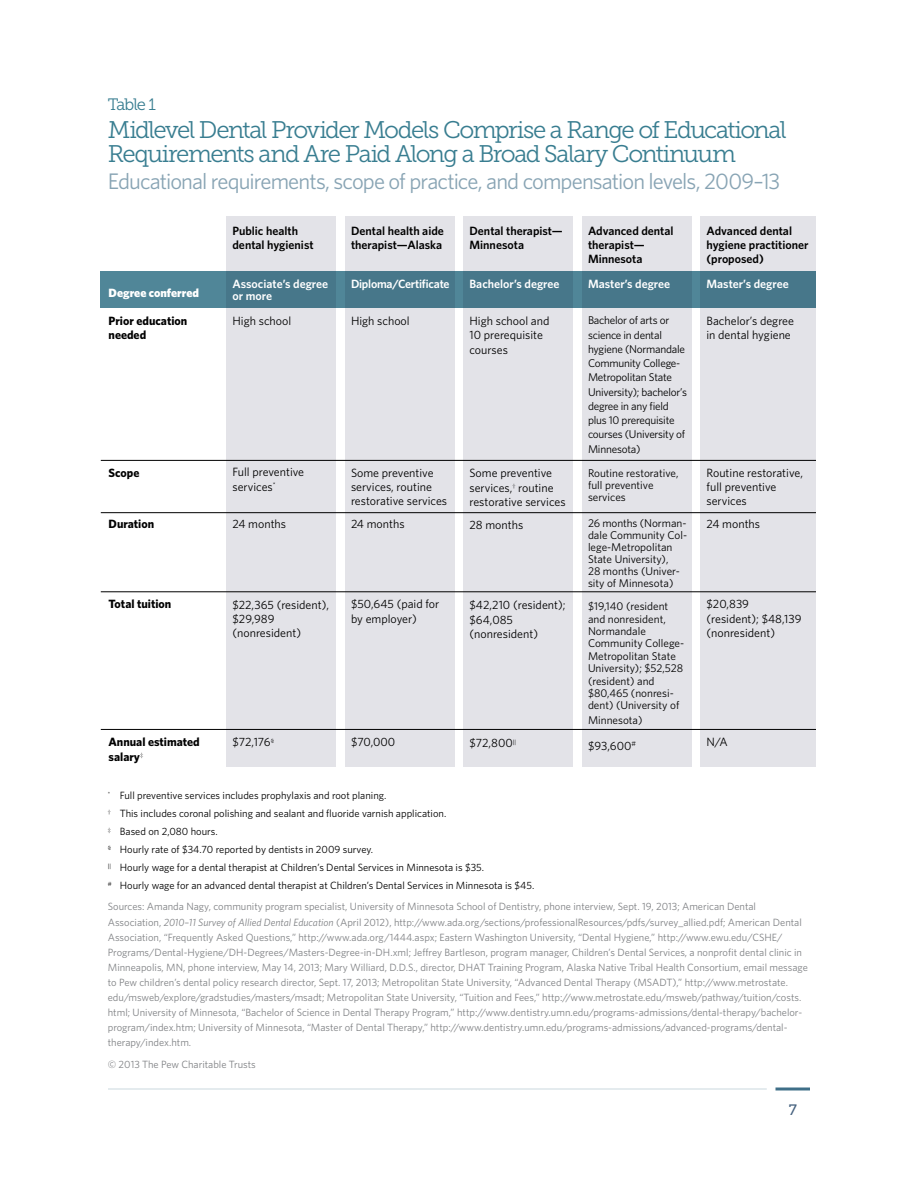
<style>
.page{position:relative;width:918px;height:1188px;background:#fff}
.page>*{position:absolute;margin:0;border:0;box-sizing:border-box;transform-origin:0 0}
.t1{font:24px/24px "Museo Slab 300";letter-spacing:-.06em;color:#387d90}
.t2{font:22.5px "Whitney";letter-spacing:-.04em;color:#88a4b4}
.t3{font:16.5px "Museo Slab 300";letter-spacing:-.065em;color:#387d90}
.t4{font:15px "Museo Slab 500";color:#45617e}
.t5{font:12px/14.2px "Whitney";color:#000}
.t6{font:600 12px/14.2px "Whitney";color:#000}
.t7{font:700 12px/14.2px "Whitney";color:#000}
.t8{font:600 12px/12px "Whitney";color:#fff}
.t9{font:600 12px "Whitney";letter-spacing:-.02em;color:#fff}
.t10{font:900 12px "Whitney";color:#fff}
.t11{font:11.25px/14.2px "Whitney";letter-spacing:-.005em;color:#000}
.t12{font:10.5px/15px "Whitney";color:#808285}
.t13{font:10.5px/18px "Whitney";color:#000}
.s1{font-style:italic}
</style>
<div class="page">
<hr style="left:108px;top:1088px;width:659px;height:2px;background:#0f4b6b">
<hr style="left:776px;top:1088px;width:34px;height:2px;background:#0f4b6b">
<div style="left:226px;top:216px;width:110px;height:550px;background:#e3e3e8"></div>
<div style="left:345px;top:216px;width:109px;height:550px;background:#e3e3e8"></div>
<div style="left:464px;top:216px;width:109px;height:550px;background:#e3e3e8"></div>
<div style="left:582px;top:216px;width:110px;height:550px;background:#e3e3e8"></div>
<div style="left:700px;top:216px;width:116px;height:550px;background:#e3e3e8"></div>
<div style="left:101px;top:272px;width:715px;height:36px;background:linear-gradient(to right,#4d8093,#457487)"></div>
<hr style="left:101px;top:460px;width:715px;height:1px;background:#000">
<hr style="left:101px;top:512px;width:715px;height:1px;background:#000">
<hr style="left:101px;top:592px;width:715px;height:1px;background:#000">
<hr style="left:101px;top:729px;width:715px;height:1px;background:#000">
<h3 class="t3" style="left:108px;top:95px;width:50px">Table 1</h3>
<h1 class="t1" style="left:108px;top:118px;width:680px">Midlevel Dental Provider Models Comprise a Range of Educational<br>Requirements and Are Paid Along a Broad Salary Continuum</h1>
<h2 class="t2" style="left:108px;top:168px;width:674px">Educational requirements, scope of practice, and compensation levels, 2009–13</h2>
<p class="t10" style="left:109px;top:285px;width:92px">Degree conferred</p>
<p class="t7" style="left:109px;top:314px;width:80px">Prior education needed</p>
<p class="t7" style="left:109px;top:465px;width:32px">Scope</p>
<p class="t7" style="left:109px;top:517px;width:47px">Duration</p>
<p class="t7" style="left:109px;top:597px;width:64px">Total tuition</p>
<p class="t7" style="left:109px;top:734px;width:93px;line-height:15px">Annual estimated salary<sup>‡</sup></p>
<p class="t6" style="left:232px;top:223px;width:83px">Public health dental hygienist</p>
<p class="t8" style="left:232px;top:278px;width:97px">Associate’s degree or more</p>
<p class="t6" style="left:351px;top:223px;width:94px">Dental health aide therapist—Alaska</p>
<p class="t9" style="left:351px;top:277px;width:100px">Diploma/Certificate</p>
<p class="t6" style="left:470px;top:223px;width:95px">Dental therapist—<br>Minnesota</p>
<p class="t8" style="left:470px;top:278px;width:92px">Bachelor’s degree</p>
<p class="t6" style="left:588px;top:223px;width:87px">Advanced dental therapist—<br>Minnesota</p>
<p class="t8" style="left:588px;top:278px;width:84px">Master’s degree</p>
<p class="t6" style="left:706px;top:223px;width:104px">Advanced dental hygiene practitioner (proposed)</p>
<p class="t8" style="left:706px;top:278px;width:84px">Master’s degree</p>
<p class="t5" style="left:232px;top:313px;width:60px">High school</p>
<p class="t5" style="left:351px;top:314px;width:60px">High school</p>
<p class="t5" style="left:470px;top:314px;width:81px">High school and<br>10 prerequisite courses</p>
<p class="t5" style="left:232px;top:465px;width:73px">Full preventive services<sup>*</sup></p>
<p class="t5" style="left:232px;top:517px;width:55px">24 months</p>
<p class="t5" style="left:351px;top:465px;width:98px">Some preventive services, routine restorative services</p>
<p class="t5" style="left:351px;top:517px;width:55px">24 months</p>
<p class="t5" style="left:469px;top:465px;width:98px;line-height:14.7px">Some preventive services,<sup>†</sup> routine restorative services</p>
<p class="t5" style="left:469px;top:518px;width:55px">28 months</p>
<p class="t5" style="left:232px;top:597px;width:98px">$22,365 (resident), $29,989 (nonresident)</p>
<p class="t5" style="left:351px;top:597px;width:90px">$50,645 (paid for by employer)</p>
<p class="t5" style="left:469px;top:598px;width:98px">$42,210 (resident); $64,085 (nonresident)</p>
<p class="t5" style="left:232px;top:735px;width:43px">$72,176<sup>§</sup></p>
<p class="t5" style="left:351px;top:734px;width:46px">$70,000</p>
<p class="t5" style="left:469px;top:736px;width:48px">$72,800<sup>||</sup></p>
<p class="t11" style="left:588px;top:313px;width:100px">Bachelor of arts or science in dental hygiene (Normandale<br>Community College-<br>Metropolitan State<br>University); bachelor’s degree in any field plus 10 prerequisite courses (University of<br>Minnesota)</p>
<p class="t11" style="left:588px;top:467px;width:92px;line-height:12px">Routine restorative, full preventive services</p>
<p class="t11" style="left:588px;top:517px;width:101px;line-height:12px">26 months (Norman&shy;dale Community Col&shy;lege-Metropolitan<br>State University),<br>28 months (Univer&shy;sity of Minnesota)</p>
<p class="t11" style="left:588px;top:600px;width:98px;line-height:12.3px">$19,140 (resident and nonresident,<br>Normandale<br>Community College-<br>Metropolitan State<br>University); $52,528 (resident) and $80,465 (nonresi&shy;dent) (University of</p>
<p class="t11" style="left:588px;top:712px;width:56px">Minnesota)</p>
<p class="t5" style="left:588px;top:739px;width:50px">$93,600<sup>#</sup></p>
<p class="t5" style="left:706px;top:314px;width:89px">Bachelor’s degree in dental hygiene</p>
<p class="t5" style="left:706px;top:465px;width:98px">Routine restorative, full preventive services</p>
<p class="t5" style="left:706px;top:517px;width:55px">24 months</p>
<p class="t5" style="left:706px;top:597px;width:96px">$20,839 (resident); $48,139 (nonresident)</p>
<p class="t5" style="left:706px;top:734px;width:23px">N/A</p>
<p class="t13" style="left:108px;top:787px;width:428px"><sup>*</sup> Full preventive services includes prophylaxis and root planing.<br><sup>†</sup> This includes coronal polishing and sealant and fluoride varnish application.<br><sup>‡</sup> Based on 2,080 hours.<br><sup>§</sup> Hourly rate of $34.70 reported by dentists in 2009 survey.<br><sup>||</sup> Hourly wage for a dental therapist at Children’s Dental Services in Minnesota is $35.<br><sup>#</sup> Hourly wage for an advanced dental therapist at Children’s Dental Services in Minnesota is $45.</p>
<p class="t12" style="left:108px;top:899px;width:702px">Sources: Amanda Nagy, community program specialist, University of Minnesota School of Dentistry, phone interview, Sept. 19, 2013; American Dental Association, <span class="s1">2010–11 Survey of Allied Dental Education</span> (April 2012), http://www.ada.org/sections/professionalResources/pdfs/survey_allied.pdf; American Dental Association, “Frequently Asked Questions,” http://www.ada.org/1444.aspx; Eastern Washington University, “Dental Hygiene,” http://www.ewu.edu/CSHE/ Programs/Dental-Hygiene/DH-Degrees/Masters-Degree-in-DH.xml; Jeffrey Bartleson, program manager, Children’s Dental Services, a nonprofit dental clinic in Minneapolis, MN, phone interview, May 14, 2013; Mary Williard, D.D.S., director, DHAT Training Program, Alaska Native Tribal Health Consortium, email message to Pew children’s dental policy research director, Sept. 17, 2013; Metropolitan State University, “Advanced Dental Therapy (MSADT),” http://www.metrostate. edu/msweb/explore/gradstudies/masters/msadt; Metropolitan State University, “Tuition and Fees,” http://www.metrostate.edu/msweb/pathway/tuition/costs. html; University of Minnesota, “Bachelor of Science in Dental Therapy Program,” http://www.dentistry.umn.edu/programs-admissions/dental-therapy/bachelor&shy;program/index.htm; University of Minnesota, “Master of Dental Therapy,” http://www.dentistry.umn.edu/programs-admissions/advanced-programs/dental&shy;therapy/index.htm.</p>
<p class="t12" style="left:108px;top:1057px;width:150px">© 2013 The Pew Charitable Trusts</p>
<h3 class="t4" style="left:789px;top:1101px;width:10px">7</h3>
</div>
